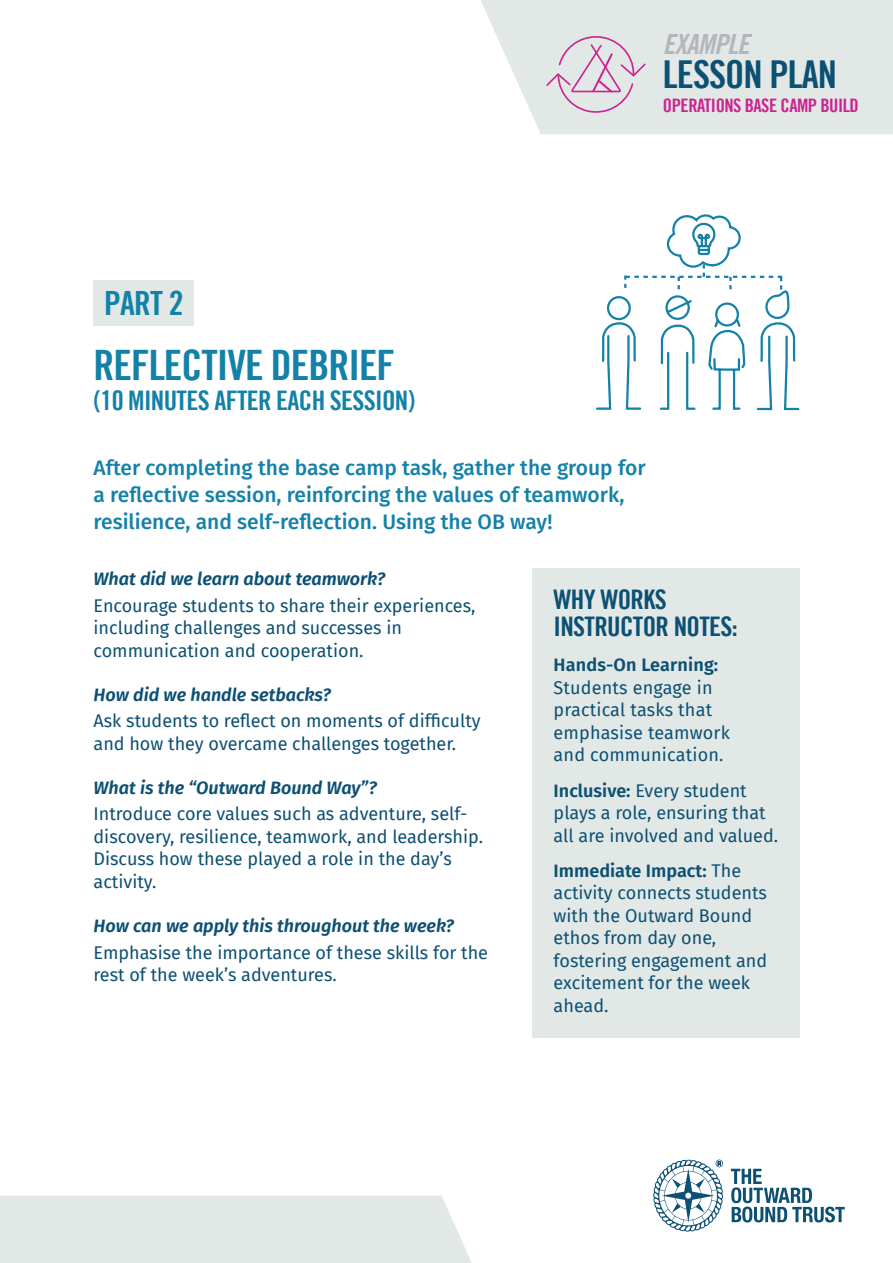
<style>
.page{position:relative;width:893px;height:1263px;background:#fff}
.page>*{position:absolute;margin:0;border:0;box-sizing:border-box;transform-origin:0 0}
.t1{font:42px "Trade Gothic Bold Cond Twenty";letter-spacing:-.025em;color:#1481a9}
.t2{font:38.4px "Trade Gothic Bold Cond Twenty";letter-spacing:-.025em;color:#0c5073}
.t3{font:33.45px "Trade Gothic Bold Cond Twenty";color:#1481a9}
.t4{font:27.75px "Trade Gothic LT Std Bd Cn 20 Obl";letter-spacing:-.025em;color:#b4b6bc}
.t5{font:27px "Trade Gothic Bold Cond Twenty";letter-spacing:-.025em;color:#1481a9}
.t6{font:27px/27px "Trade Gothic Bold Cond Twenty";letter-spacing:-.025em;color:#0c5073}
.t7{font:500 21px/27px "Fira Sans";color:#1481a9}
.t8{font:18.6px "Trade Gothic Bold Cond Twenty";letter-spacing:-.025em;color:#cc2390}
.t9{font:18px/22.5px "Fira Sans";color:#0c5073}
.t10{font:italic 600 18px "Fira Sans";color:#0c5073}
.s1{font-weight:600}
</style>
<div class="page">
<div style="left:0;top:1196px;width:472px;height:67px;background:#e2e8e6"></div>
<div style="left:94px;top:280px;width:100px;height:46px;background:#e2e8e6"></div>
<svg style="left:731px;top:1169px;width:114px;height:53px"></svg>
<svg style="left:653px;top:1159px;width:70px;height:73px"></svg>
<div style="left:532px;top:568px;width:267px;height:469px;background:#e2e8e6"></div>
<svg style="left:596px;top:275px;width:204px;height:136px"></svg>
<svg style="left:624px;top:214px;width:158px;height:76px"></svg>
<svg style="left:481px;top:0;width:412px;height:134px;background:#e4e9e8"></svg>
<svg style="left:545px;top:35px;width:102px;height:79px;background:#dfd3dd"></svg>
<p class="t3" style="left:104px;top:283px;width:81px">PART 2</p>
<p class="t1" style="left:94px;top:340px;width:303px">REFLECTIVE DEBRIEF</p>
<p class="t5" style="left:94px;top:384px;width:323px">(10 MINUTES AFTER EACH SESSION)</p>
<p class="t4" style="left:663px;top:28px;width:88px">EXAMPLE</p>
<p class="t2" style="left:663px;top:51px;width:176px">LESSON PLAN</p>
<p class="t8" style="left:663px;top:94px;width:197px">OPERATIONS BASE CAMP BUILD</p>
<p class="t7" style="left:94px;top:453px;width:554px">After completing the base camp task, gather the group for a reflective session, reinforcing the values of teamwork, resilience, and self-reflection. Using the OB way!</p>
<p class="t10" style="left:94px;top:564px;width:293px">What did we learn about teamwork?</p>
<p class="t9" style="left:94px;top:594px;width:383px">Encourage students to share their experiences, including challenges and successes in communication and cooperation.</p>
<p class="t10" style="left:94px;top:680px;width:239px">How did we handle setbacks?</p>
<p class="t9" style="left:94px;top:709px;width:389px">Ask students to reflect on moments of difficulty and how they overcame challenges together.</p>
<p class="t10" style="left:94px;top:773px;width:285px">What is the “Outward Bound Way”?</p>
<p class="t9" style="left:94px;top:802px;width:391px">Introduce core values such as adventure, self&shy;discovery, resilience, teamwork, and leadership.<br>Discuss how these played a role in the day’s activity.</p>
<p class="t10" style="left:94px;top:911px;width:362px">How can we apply this throughout the week?</p>
<p class="t9" style="left:94px;top:940px;width:396px">Emphasise the importance of these skills for the rest of the week’s adventures.</p>
<p class="t6" style="left:554px;top:586px;width:186px">WHY WORKS<br>INSTRUCTOR NOTES:</p>
<p class="t9" style="left:554px;top:653px;width:178px"><span class="s1">Hands-On Learning:<br></span>Students engage in practical tasks that emphasise teamwork and communication.</p>
<p class="t9" style="left:554px;top:779px;width:226px"><span class="s1">Inclusive:</span> Every student plays a role, ensuring that all are involved and valued.</p>
<p class="t9" style="left:554px;top:859px;width:215px"><span class="s1">Immediate Impact:</span> The activity connects students with the Outward Bound ethos from day one, fostering engagement and excitement for the week ahead.</p>
</div>
